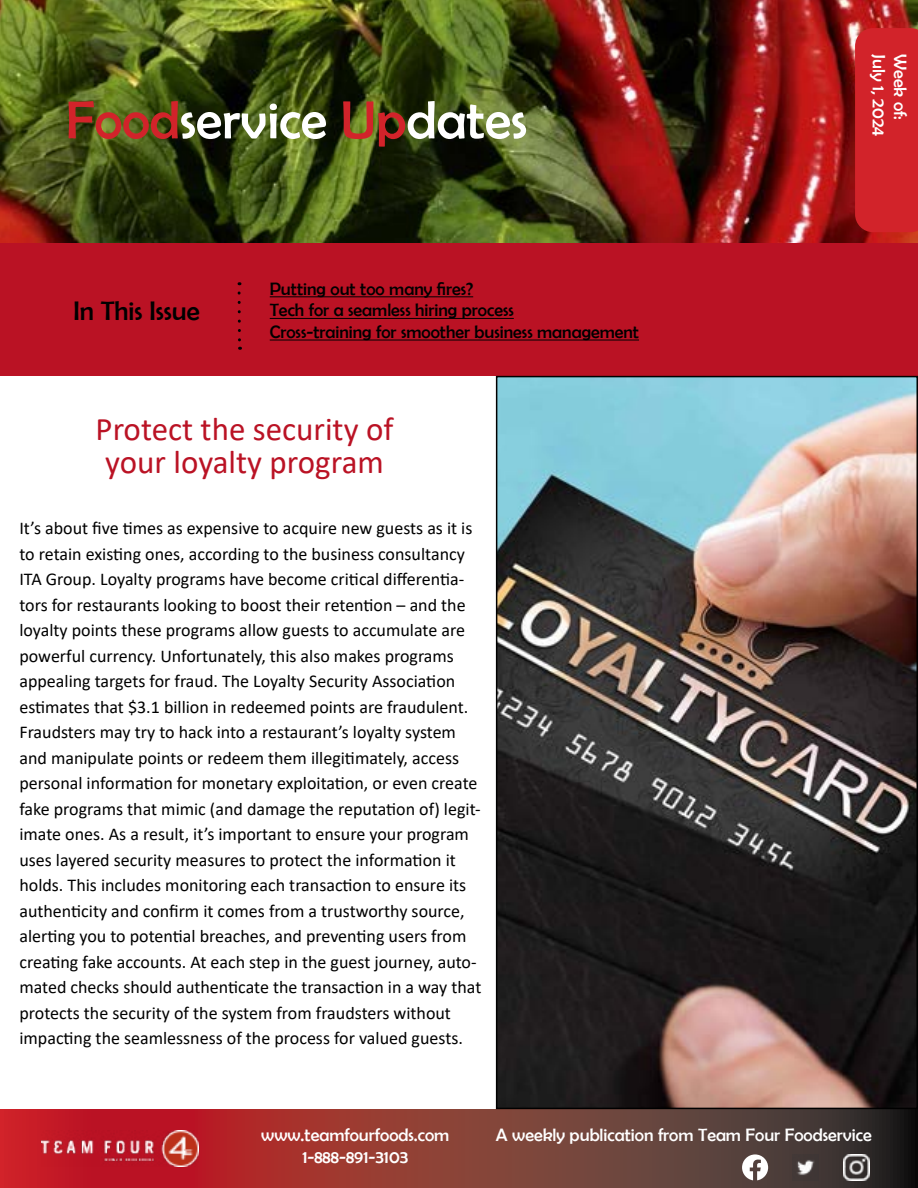
<style>
.page{position:relative;width:918px;height:1188px;background:#fff}
.page>*{position:absolute;margin:0;border:0;box-sizing:border-box;transform-origin:0 0}
.t1{font:54px "Berlin Sans FB";color:#fff}
.t2{font:33px/33px "Calibri";color:#ba1224}
.t3{font:27px "Berlin Sans FB";color:#000}
.t4{font:18px/25.5px "Calibri";color:#000}
.t5{font:18px/21.6px "Berlin Sans FB";color:#000}
.t6{font:18px/21.6px "Berlin Sans FB";color:#fff;text-align:center}
.s1{color:#d2232a}
</style>
<div class="page">
<img style="left:0;top:0;width:918px;height:243px">
<div style="left:0;top:243px;width:918px;height:133px;background:#ba1224"></div>
<div style="left:855px;top:28px;width:63px;height:204px;background:#d2232a"></div>
<svg style="left:0;top:1109px;width:918px;height:79px;background:#813431"></svg>
<img style="left:41px;top:1130px;width:157px;height:37px">
<img style="left:844px;top:1154px;width:26px;height:26px">
<svg style="left:742px;top:1154px;width:26px;height:26px"></svg>
<img style="left:793px;top:1154px;width:26px;height:26px">
<hr style="left:270px;top:296px;width:203px;height:1px;background:#000">
<hr style="left:270px;top:318px;width:244px;height:1px;background:#000">
<hr style="left:270px;top:340px;width:369px;height:1px;background:#000">
<svg style="left:238px;top:293px;width:3px;height:57px"></svg>
<img style="left:499px;top:379px;width:416px;height:727px">
<div style="left:496px;top:376px;width:422px;height:733px;border:2px solid #000"></div>
<h1 class="t1" style="left:66px;top:90px;width:463px"><span class="s1">Food</span>service <span class="s1">Up</span>dates</h1>
<h3 class="t3" style="left:73px;top:296px;width:128px">In This Issue</h3>
<p class="t5" style="left:270px;top:278px;width:371px">Putting out too many fires?<br>Tech for a seamless hiring process<br>Cross-training for smoother business management</p>
<h2 class="t2" style="left:96px;top:412px;width:299px">Protect the security of your loyalty program</h2>
<p class="t4" style="left:19px;top:515px;width:463px">It’s about five times as expensive to acquire new guests as it is to retain existing ones, according to the business consultancy ITA Group. Loyalty programs have become critical differentia&shy;tors for restaurants looking to boost their retention – and the loyalty points these programs allow guests to accumulate are powerful currency. Unfortunately, this also makes programs appealing targets for fraud. The Loyalty Security Association estimates that $3.1 billion in redeemed points are fraudulent.<br>Fraudsters may try to hack into a restaurant’s loyalty system and manipulate points or redeem them illegitimately, access personal information for monetary exploitation, or even create fake programs that mimic (and damage the reputation of) legit&shy;imate ones. As a result, it’s important to ensure your program uses layered security measures to protect the information it holds. This includes monitoring each transaction to ensure its authenticity and confirm it comes from a trustworthy source, alerting you to potential breaches, and preventing users from creating fake accounts. At each step in the guest journey, auto&shy;mated checks should authenticate the transaction in a way that protects the security of the system from fraudsters without impacting the seamlessness of the process for valued guests.</p>
<p class="t6" style="left:890px;top:54px;width:84px;rotate:90deg">July 1, 2024</p>
<p class="t6" style="left:911px;top:54px;width:67px;rotate:90deg">Week of:</p>
<p class="t6" style="left:261px;top:1124px;width:190px">www.teamfourfoods.com<br>1-888-891-3103</p>
<p class="t6" style="left:496px;top:1124px;width:377px">A weekly publication from Team Four Foodservice</p>
</div>
